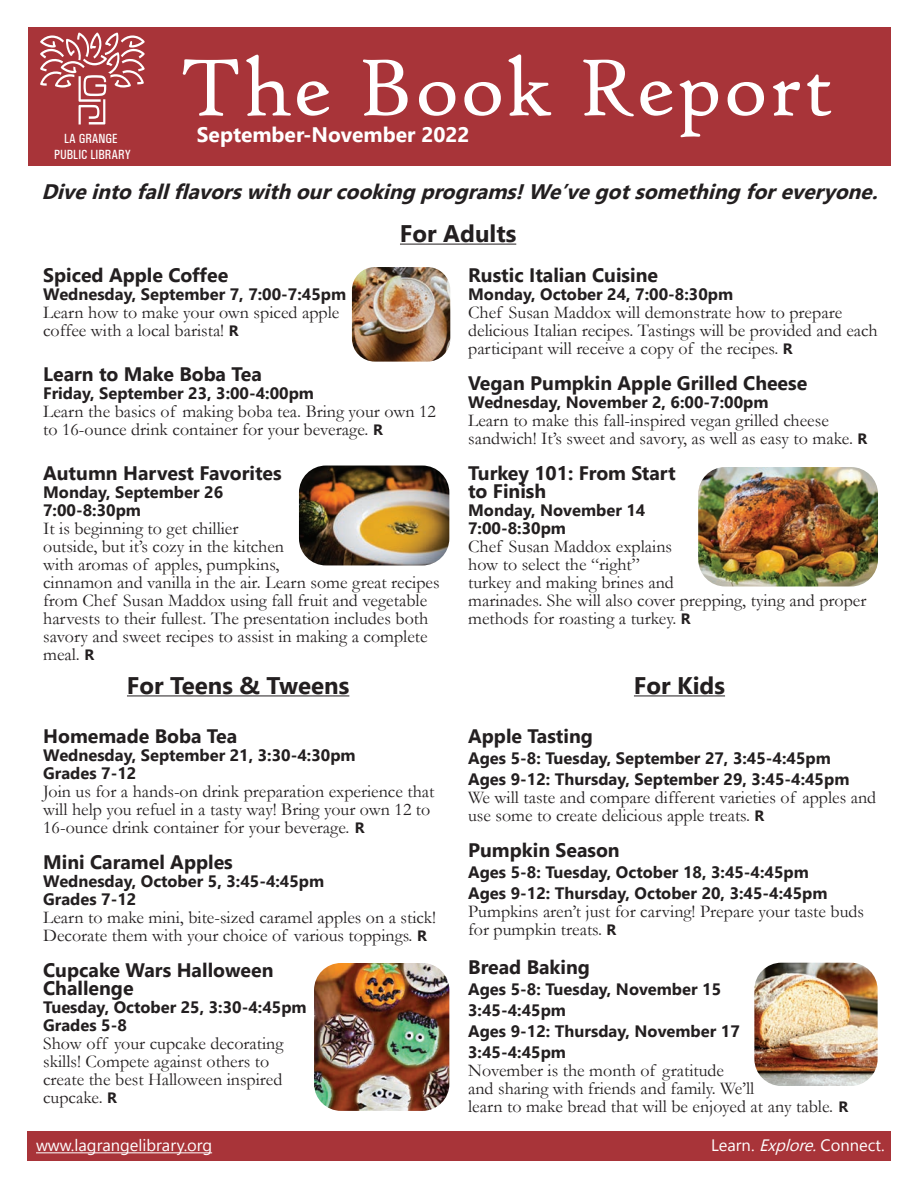
<style>
.page{position:relative;width:918px;height:1188px;background:#fff}
.page>*{position:absolute;margin:0;border:0;box-sizing:border-box;transform-origin:0 0}
.t1{font:87px "High Tower Text";letter-spacing:.025em;color:#fff}
.t2{font:700 24px "Nirmala UI";color:#231f20}
.t3{font:italic 700 21px "Nirmala UI";color:#231f20}
.t4{font:700 21px "Nirmala UI";color:#fff}
.t5{font:700 19.5px/18px "Nirmala UI";color:#231f20}
.t6{font:18px/18px "Garamond";color:#231f20}
.t7{font:700 16.5px/18px "Nirmala UI";color:#231f20}
.t8{font:16.5px "Nirmala UI";color:#fff}
.t9{font:500 condensed 13.35px/16px "Univers";color:#fff;text-align:center}
.s1{font-family:"Nirmala UI";font-weight:700;font-size:15px}
.s2{font-style:italic}
</style>
<div class="page">
<div style="left:28px;top:27px;width:863px;height:139px;background:#a83439"></div>
<svg style="left:40px;top:33px;width:105px;height:91px"></svg>
<div style="left:27px;top:1132px;width:864px;height:29px;background:#a83439"></div>
<hr style="left:36px;top:1153px;width:176px;height:1px;background:#fff">
<hr style="left:127px;top:696px;width:222px;height:1px;background:#231f20">
<hr style="left:400px;top:244px;width:116px;height:1px;background:#231f20">
<hr style="left:634px;top:696px;width:91px;height:1px;background:#231f20">
<img style="left:698px;top:467px;width:180px;height:119px">
<img style="left:352px;top:267px;width:98px;height:95px">
<img style="left:299px;top:466px;width:150px;height:99px">
<img style="left:314px;top:963px;width:135px;height:148px">
<img style="left:754px;top:963px;width:124px;height:123px">
<p class="t9" style="left:54px;top:131px;width:78px">LA GRANGE<br>PUBLIC LIBRARY</p>
<h1 class="t1" style="left:179px;top:37px;width:656px">The Book Report</h1>
<p class="t4" style="left:197px;top:117px;width:274px">September-November 2022</p>
<p class="t3" style="left:41px;top:174px;width:846px">Diveintofallflavorswithourcookingprograms!We’vegotsomethingforeveryone.</p>
<h2 class="t2" style="left:400px;top:214px;width:118px">For Adults</h2>
<p class="t5" style="left:43px;top:265px;width:187px">Spiced Apple Coffee</p>
<p class="t7" style="left:43px;top:284px;width:305px">Wednesday, September 7, 7:00-7:45pm</p>
<p class="t6" style="left:43px;top:303px;width:298px">Learn how to make your own spiced apple coffee with a local barista! <span class="s1">R</span></p>
<p class="t5" style="left:43px;top:364px;width:220px">Learn to Make Boba Tea</p>
<p class="t7" style="left:43px;top:383px;width:272px">Friday, September 23, 3:00-4:00pm</p>
<p class="t6" style="left:43px;top:402px;width:394px">Learn the basics of making boba tea. Bring your own 12 to 16-ounce drink container for your beverage. <span class="s1">R</span></p>
<p class="t5" style="left:43px;top:463px;width:240px">Autumn Harvest Favorites</p>
<p class="t7" style="left:43px;top:482px;width:182px">Monday, September 26<br>7:00-8:30pm</p>
<p class="t6" style="left:43px;top:519px;width:398px">It is beginning to get chillier<br>outside, but it’s cozy in the kitchen<br>with aromas of apples, pumpkins,<br>cinnamon and vanilla in the air. Learn some great recipes from Chef Susan Maddox using fall fruit and vegetable harvests to their fullest. The presentation includes both savory and sweet recipes to assist in making a complete meal. <span class="s1">R</span></p>
<h2 class="t2" style="left:127px;top:666px;width:224px">For Teens &amp; Tweens</h2>
<p class="t5" style="left:43px;top:726px;width:196px">Homemade Boba Tea</p>
<p class="t7" style="left:43px;top:746px;width:314px">Wednesday, September 21, 3:30-4:30pm<br>Grades 7-12</p>
<p class="t6" style="left:43px;top:782px;width:393px">Join us for a hands-on drink preparation experience that will help you refuel in a tasty way! Bring your own 12 to<br>16-ounce drink container for your beverage. <span class="s1">R</span></p>
<p class="t5" style="left:43px;top:852px;width:191px">Mini Caramel Apples</p>
<p class="t7" style="left:43px;top:872px;width:283px">Wednesday, October 5, 3:45-4:45pm<br>Grades 7-12</p>
<p class="t6" style="left:43px;top:908px;width:395px">Learn to make mini, bite-sized caramel apples on a stick!<br>Decorate them with your choice of various toppings. <span class="s1">R</span></p>
<p class="t5" style="left:43px;top:960px;width:232px">Cupcake Wars Halloween<br>Challenge</p>
<p class="t7" style="left:43px;top:998px;width:265px">Tuesday, October 25, 3:30-4:45pm<br>Grades 5-8</p>
<p class="t6" style="left:43px;top:1034px;width:242px">Show off your cupcake decorating skills! Compete against others to create the best Halloween inspired cupcake. <span class="s1">R</span></p>
<p class="t5" style="left:468px;top:265px;width:191px">Rustic Italian Cuisine</p>
<p class="t7" style="left:468px;top:284px;width:266px">Monday, October 24, 7:00-8:30pm</p>
<p class="t6" style="left:468px;top:303px;width:411px">Chef Susan Maddox will demonstrate how to prepare delicious Italian recipes. Tastings will be provided and each participant will receive a copy of the recipes. <span class="s1">R</span></p>
<p class="t5" style="left:468px;top:373px;width:341px">Vegan Pumpkin Apple Grilled Cheese</p>
<p class="t7" style="left:468px;top:392px;width:302px">Wednesday, November 2, 6:00-7:00pm</p>
<p class="t6" style="left:468px;top:411px;width:401px">Learn to make this fall-inspired vegan grilled cheese sandwich! It’s sweet and savory, as well as easy to make. <span class="s1">R</span></p>
<p class="t5" style="left:468px;top:463px;width:209px">Turkey 101: From Start to Finish</p>
<p class="t7" style="left:468px;top:500px;width:179px">Monday, November 14<br>7:00-8:30pm</p>
<p class="t6" style="left:468px;top:537px;width:400px">Chef Susan Maddox explains<br>how to select the “right”<br>turkey and making brines and<br>marinades. She will also cover prepping, tying and proper methods for roasting a turkey. <span class="s1">R</span></p>
<h2 class="t2" style="left:634px;top:666px;width:93px">For Kids</h2>
<p class="t5" style="left:468px;top:726px;width:126px">Apple Tasting</p>
<p class="t7" style="left:468px;top:747px;width:383px;line-height:21px">Ages 5-8: Tuesday, September 27, 3:45-4:45pm<br>Ages 9-12: Thursday, September 29, 3:45-4:45pm</p>
<p class="t6" style="left:468px;top:788px;width:410px">We will taste and compare different varieties of apples and use some to create delicious apple treats. <span class="s1">R</span></p>
<p class="t5" style="left:468px;top:840px;width:153px">Pumpkin Season</p>
<p class="t7" style="left:468px;top:861px;width:361px;line-height:21px">Ages 5-8: Tuesday, October 18, 3:45-4:45pm<br>Ages 9-12: Thursday, October 20, 3:45-4:45pm</p>
<p class="t6" style="left:468px;top:902px;width:397px">Pumpkins aren’t just for carving! Prepare your taste buds for pumpkin treats. <span class="s1">R</span></p>
<p class="t5" style="left:468px;top:957px;width:123px">Bread Baking</p>
<p class="t7" style="left:468px;top:978px;width:273px;line-height:21px">Ages 5-8: Tuesday, November 15<br>3:45-4:45pm<br>Ages 9-12: Thursday, November 17<br>3:45-4:45pm</p>
<p class="t6" style="left:468px;top:1061px;width:382px">November is the month of gratitude<br>and sharing with friends and family. We’ll<br>learn to make bread that will be enjoyed at any table. <span class="s1">R</span></p>
<p class="t8" style="left:36px;top:1132px;width:178px">www.lagrangelibrary.org</p>
<p class="t8" style="left:711px;top:1132px;width:175px">Learn. <span class="s2">Explore.</span>Connect.</p>
</div>
